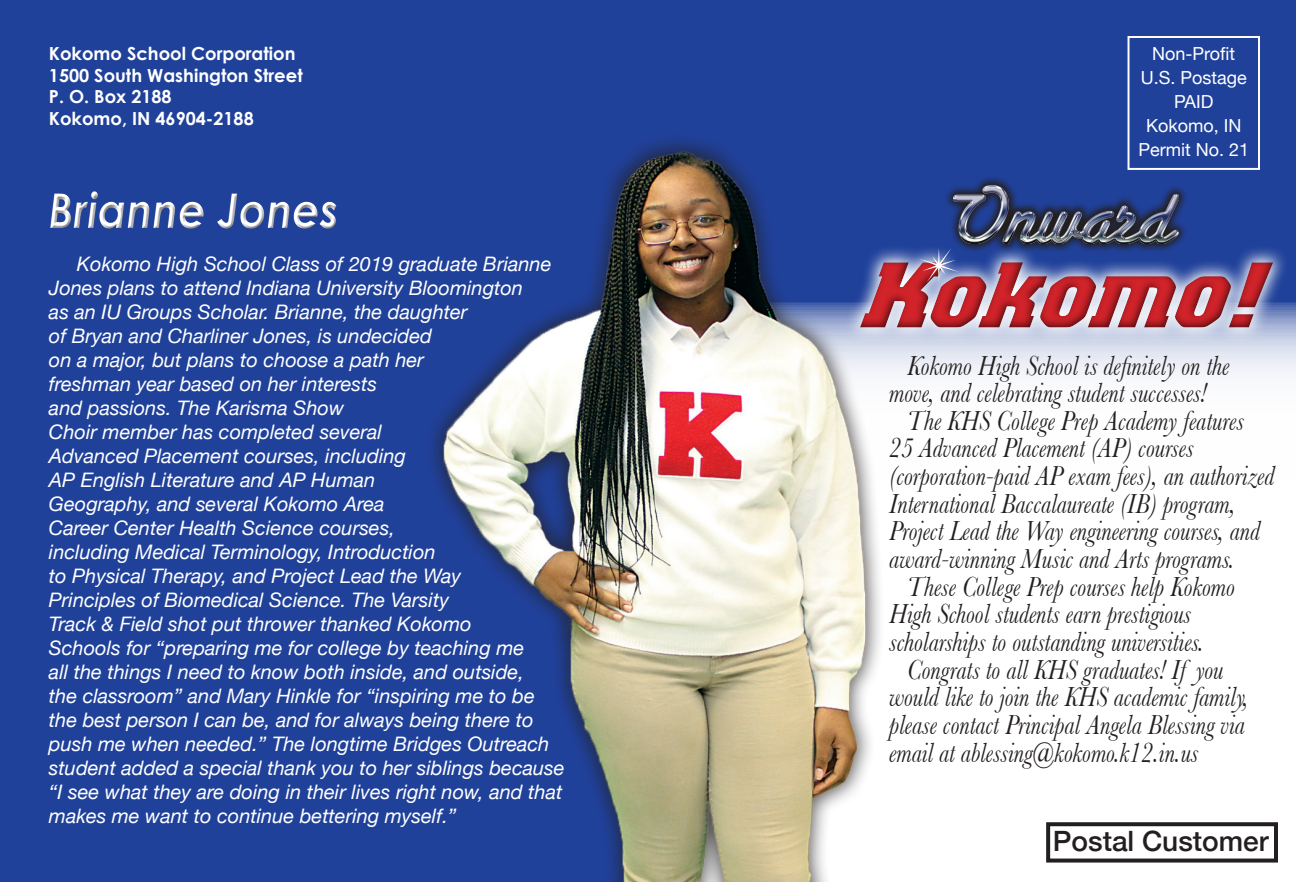
<style>
.page{position:relative;width:1296px;height:882px;background:#20419a}
.page>*{position:absolute;margin:0;border:0;box-sizing:border-box;transform-origin:0 0}
.t1{font:italic 700 92px "Colossalis";color:#d1232a;scale:1.1 1}
.t2{font:italic 700 48px "Century Gothic";color:#fff;scale:.9 1}
.t3{font:italic 28.8px "Baskerville";color:#231f20;scale:.83 1}
.t4{font:500 28px "Helvetica Neue";color:#231f20}
.t5{font:italic 20px/24px "Helvetica Neue";color:#fff}
.t6{font:700 18px/21.6px "Century Gothic";color:#fff}
.t7{font:18px/24px "Helvetica Neue";color:#fff;text-align:center}
</style>
<div class="page">
<div style="left:44px;top:190px;width:298px;height:44px;background:#231f20;opacity:.75"></div>
<div style="left:670px;top:302px;width:626px;height:580px;background:#fff"></div>
<div style="left:837px;top:240px;width:459px;height:112px;background:#231f20;opacity:.75"></div>
<svg style="left:944px;top:177px;width:245px;height:76px"></svg>
<img style="left:954px;top:185px;width:224px;height:58px">
<div style="left:1128px;top:36px;width:132px;height:134px;border:2px solid #fff"></div>
<div style="left:1046px;top:822px;width:232px;height:41px;border:4px solid #231f20"></div>
<svg style="left:919px;top:248px;width:40px;height:35px"></svg>
<img style="left:432px;top:140px;width:468px;height:742px">
<p class="t6" style="left:49px;top:42px;width:255px">Kokomo School Corporation<br>1500 South Washington Street<br>P. O. Box 2188<br>Kokomo, IN 46904-2188</p>
<h2 class="t2" style="left:49px;top:180px;width:324px">Brianne Jones</h2>
<p class="t5" style="left:49px;top:253px;width:517px;text-indent:28px">Kokomo High School Class of 2019 graduate Brianne Jones plans to attend Indiana University Bloomington<br>as an IU Groups Scholar. Brianne, the daughter<br>of Bryan and Charliner Jones, is undecided<br>on a major, but plans to choose a path her<br>freshman year based on her interests<br>and passions. The Karisma Show<br>Choir member has completed several<br>Advanced Placement courses, including<br>AP English Literature and AP Human<br>Geography, and several Kokomo Area<br>Career Center Health Science courses,<br>including Medical Terminology, Introduction<br>to Physical Therapy, and Project Lead the Way<br>Principles of Biomedical Science. The Varsity<br>Track &amp; Field shot put thrower thanked Kokomo<br>Schools for “preparing me for college by teaching me<br>all the things I need to know both inside, and outside,<br>the classroom” and Mary Hinkle for “inspiring me to be the best person I can be, and for always being there to push me when needed.” The longtime Bridges Outreach student added a special thank you to her siblings because “I see what they are doing in their lives right now, and that makes me want to continue bettering myself.”</p>
<p class="t7" style="left:1138px;top:43px;width:112px">Non-Profit<br>U.S. Postage<br>PAID<br>Kokomo, IN<br>Permit No. 21</p>
<h1 class="t1" style="left:857px;top:242px;width:398px">Kokomo!</h1>
<h3 class="t3" style="left:907px;top:348px;width:390px">Kokomo High School is definitely on the</h3>
<h3 class="t3" style="left:889px;top:376px;width:384px">move, and celebrating student successes!</h3>
<h3 class="t3" style="left:907px;top:404px;width:407px">The KHS College Prep Academy features</h3>
<h3 class="t3" style="left:889px;top:431px;width:368px">25 Advanced Placement (AP) courses</h3>
<h3 class="t3" style="left:889px;top:459px;width:466px">(corporation-paid AP exam fees), an authorized</h3>
<h3 class="t3" style="left:889px;top:486px;width:419px">International Baccalaureate (IB) program,</h3>
<h3 class="t3" style="left:889px;top:514px;width:448px">Project Lead the Way engineering courses, and</h3>
<h3 class="t3" style="left:889px;top:542px;width:417px">award-winning Music and Arts programs.</h3>
<h3 class="t3" style="left:907px;top:569px;width:396px">These College Prep courses help Kokomo</h3>
<h3 class="t3" style="left:889px;top:597px;width:365px">High School students earn prestigious</h3>
<h3 class="t3" style="left:889px;top:625px;width:381px">scholarships to outstanding universities.</h3>
<h3 class="t3" style="left:907px;top:652px;width:383px">Congrats to all KHS graduates! If you</h3>
<h3 class="t3" style="left:889px;top:680px;width:435px">would like to join the KHS academic family,</h3>
<h3 class="t3" style="left:889px;top:708px;width:430px">please contact Principal Angela Blessing via</h3>
<h3 class="t3" style="left:889px;top:735px;width:374px">email at ablessing@kokomo.k12.in.us</h3>
<h3 class="t4" style="left:1053px;top:818px;width:217px">Postal Customer</h3>
</div>
